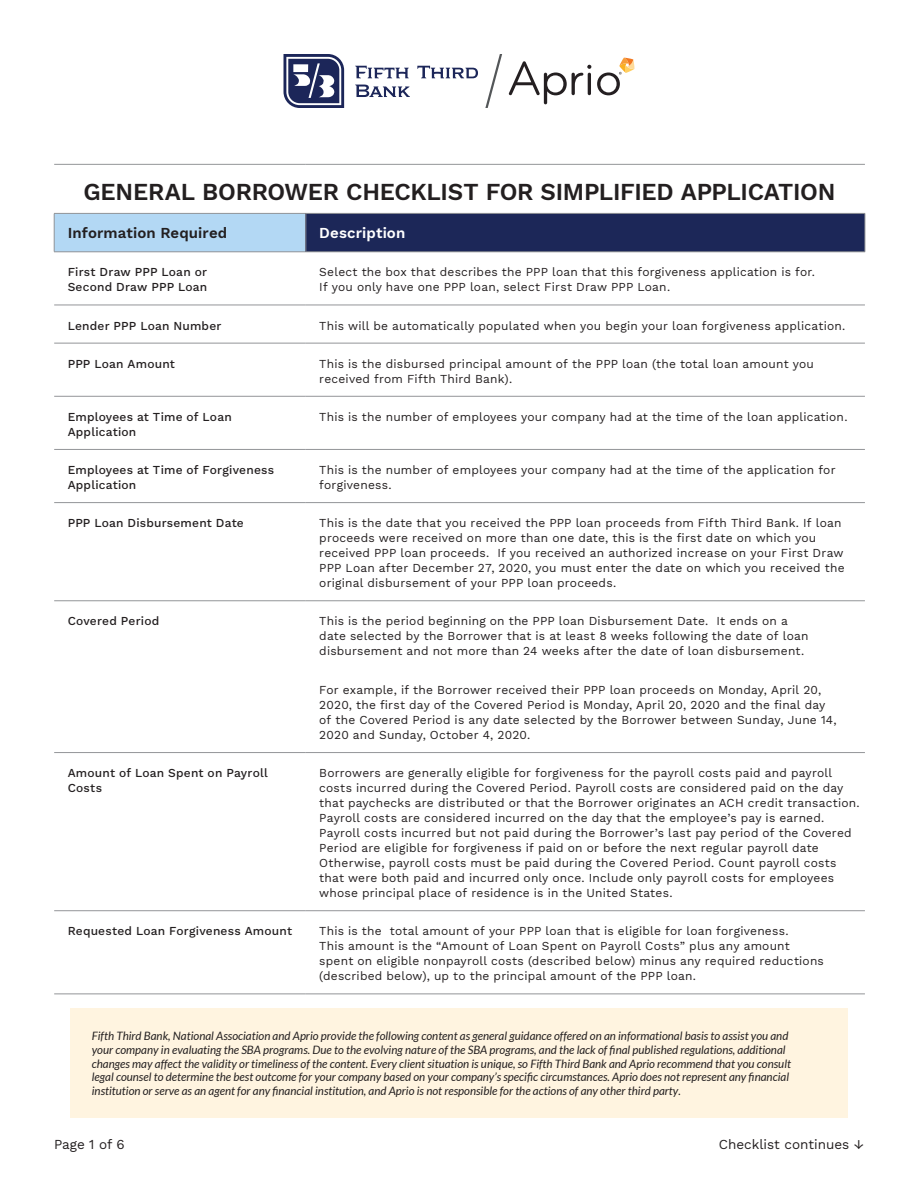
<style>
.page{position:relative;width:918px;height:1188px;background:#fff}
.page>*{position:absolute;margin:0;border:0;box-sizing:border-box;transform-origin:0 0}
.Table-Title{font:24px "Work Sans";letter-spacing:-.015em;color:#231f20}
.Header-paragrapgh{font:15px "Work Sans";letter-spacing:.005em;color:#231f20}
.Header-paragrapgh_2{font:15px "Work Sans";letter-spacing:.01em;color:#fff}
.t1{font:13.5px "Work Sans";color:#231f20}
.Checklist_paragraph{font:12px/15px "Work Sans";letter-spacing:.015em;color:#231f20}
.List-level-1-lower-a{font:12px/15px "Work Sans";letter-spacing:.015em;color:#231f20}
.List-level2-alpha{font:12px/15px "Work Sans";letter-spacing:.015em;color:#231f20}
.body-bold{font:12px/15px "Work Sans";letter-spacing:.015em;color:#231f20}
.t2{font:italic 11.55px/13.8px "Lato";color:#231f20}
</style>
<div class="page">
<svg style="left:509px;top:58px;width:125px;height:46px"></svg>
<svg style="left:485px;top:54px;width:17px;height:54px"></svg>
<svg style="left:284px;top:54px;width:60px;height:54px"></svg>
<svg style="left:355px;top:66px;width:54px;height:12px"></svg>
<svg style="left:417px;top:66px;width:61px;height:12px"></svg>
<svg style="left:355px;top:85px;width:55px;height:12px"></svg>
<div style="left:54px;top:213px;width:252px;height:39px;background:#b3d8f4"></div>
<div style="left:306px;top:213px;width:559px;height:39px;background:#1c2758"></div>
<hr style="left:54px;top:164px;width:252px;height:1px;background:#939598">
<hr style="left:306px;top:164px;width:559px;height:1px;background:#939598">
<hr style="left:54px;top:343px;width:252px;height:1px;background:#939598">
<hr style="left:306px;top:343px;width:559px;height:1px;background:#939598">
<hr style="left:54px;top:396px;width:252px;height:1px;background:#939598">
<hr style="left:306px;top:396px;width:559px;height:1px;background:#939598">
<hr style="left:54px;top:449px;width:252px;height:1px;background:#939598">
<hr style="left:306px;top:449px;width:559px;height:1px;background:#939598">
<hr style="left:54px;top:502px;width:252px;height:1px;background:#939598">
<hr style="left:306px;top:502px;width:559px;height:1px;background:#939598">
<hr style="left:54px;top:601px;width:252px;height:1px;background:#939598">
<hr style="left:306px;top:601px;width:559px;height:1px;background:#939598">
<hr style="left:54px;top:752px;width:252px;height:1px;background:#939598">
<hr style="left:306px;top:752px;width:559px;height:1px;background:#939598">
<hr style="left:54px;top:910px;width:252px;height:1px;background:#939598">
<hr style="left:306px;top:910px;width:559px;height:1px;background:#939598">
<hr style="left:54px;top:994px;width:252px;height:1px;background:#939598">
<hr style="left:306px;top:994px;width:559px;height:1px;background:#939598">
<hr style="left:306px;top:213px;width:559px;height:1px;background:#939598">
<hr style="left:865px;top:214px;width:1px;height:38px;background:#939598">
<hr style="left:306px;top:252px;width:559px;height:1px;background:#939598">
<hr style="left:306px;top:305px;width:559px;height:1px;background:#939598">
<hr style="left:54px;top:213px;width:252px;height:1px;background:#939598">
<hr style="left:54px;top:214px;width:1px;height:38px;background:#939598">
<hr style="left:306px;top:214px;width:1px;height:38px;background:#939598">
<hr style="left:54px;top:252px;width:252px;height:1px;background:#939598">
<hr style="left:54px;top:305px;width:252px;height:1px;background:#939598">
<div style="left:70px;top:1008px;width:778px;height:110px;background:#fff4e0"></div>
<p class="Table-Title" style="left:83px;top:174px;width:754px">GENERAL BORROWER CHECKLIST FOR SIMPLIFIED APPLICATION</p>
<p class="Header-paragrapgh" style="left:68px;top:222px;width:161px">Information Required</p>
<p class="Header-paragrapgh_2" style="left:319px;top:222px;width:88px">Description</p>
<p class="body-bold" style="left:68px;top:264px;width:141px">First Draw PPP Loan or<br>Second Draw PPP Loan</p>
<p class="Checklist_paragraph" style="left:319px;top:264px;width:497px">Select the box that describes the PPP loan that this forgiveness application is for.<br>If you only have one PPP loan, select First Draw PPP Loan.</p>
<p class="body-bold" style="left:68px;top:318px;width:155px">Lender PPP Loan Number</p>
<p class="Checklist_paragraph" style="left:319px;top:318px;width:528px">This will be automatically populated when you begin your loan forgiveness application.</p>
<p class="body-bold" style="left:68px;top:356px;width:109px">PPP Loan Amount</p>
<p class="Checklist_paragraph" style="left:319px;top:356px;width:496px">This is the disbursed principal amount of the PPP loan (the total loan amount you received from Fifth Third Bank).</p>
<p class="body-bold" style="left:68px;top:409px;width:166px">Employees at Time of Loan<br>Application</p>
<p class="Checklist_paragraph" style="left:319px;top:409px;width:530px">This is the number of employees your company had at the time of the loan application.</p>
<p class="body-bold" style="left:68px;top:462px;width:208px">Employees at Time of Forgiveness<br>Application</p>
<p class="Checklist_paragraph" style="left:319px;top:462px;width:518px">This is the number of employees your company had at the time of the application for forgiveness.</p>
<p class="body-bold" style="left:68px;top:515px;width:178px">PPP Loan Disbursement Date</p>
<p class="Checklist_paragraph" style="left:319px;top:515px;width:527px">This is the date that you received the PPP loan proceeds from Fifth Third Bank. If loan proceeds were received on more than one date, this is the first date on which you received PPP loan proceeds. If you received an authorized increase on your First Draw PPP Loan after December 27, 2020, you must enter the date on which you received the original disbursement of your PPP loan proceeds.</p>
<p class="body-bold" style="left:68px;top:613px;width:93px">Covered Period</p>
<p class="List-level-1-lower-a" style="left:319px;top:613px;width:491px">This is the period beginning on the PPP loan Disbursement Date. It ends on a date selected by the Borrower that is at least 8 weeks following the date of loan disbursement and not more than 24 weeks after the date of loan disbursement.</p>
<p class="List-level-1-lower-a" style="left:319px;top:682px;width:519px">For example, if the Borrower received their PPP loan proceeds on Monday, April 20, 2020, the first day of the Covered Period is Monday, April 20, 2020 and the final day of the Covered Period is any date selected by the Borrower between Sunday, June 14, 2020 and Sunday, October 4, 2020.</p>
<p class="body-bold" style="left:68px;top:765px;width:202px">Amount of Loan Spent on Payroll<br>Costs</p>
<p class="Checklist_paragraph" style="left:319px;top:765px;width:542px">Borrowers are generally eligible for forgiveness for the payroll costs paid and payroll costs incurred during the Covered Period. Payroll costs are considered paid on the day that paychecks are distributed or that the Borrower originates an ACH credit transaction.<br>Payroll costs are considered incurred on the day that the employee’s pay is earned.<br>Payroll costs incurred but not paid during the Borrower’s last pay period of the Covered Period are eligible for forgiveness if paid on or before the next regular payroll date Otherwise, payroll costs must be paid during the Covered Period. Count payroll costs that were both paid and incurred only once. Include only payroll costs for employees whose principal place of residence is in the United States.</p>
<p class="body-bold" style="left:68px;top:923px;width:226px">Requested Loan Forgiveness Amount</p>
<p class="List-level2-alpha" style="left:319px;top:923px;width:506px">This is the total amount of your PPP loan that is eligible for loan forgiveness.<br>This amount is the “Amount of Loan Spent on Payroll Costs” plus any amount spent on eligible nonpayroll costs (described below) minus any required reductions (described below), up to the principal amount of the PPP loan.</p>
<p class="t2" style="left:92px;top:1029px;width:701px">Fifth Third Bank, National Association and Aprio provide the following content as general guidance offered on an informational basis to assist you and your company in evaluating the SBA programs. Due to the evolving nature of the SBA programs, and the lack of final published regulations, additional changes may affect the validity or timeliness of the content. Every client situation is unique, so Fifth Third Bank and Aprio recommend that you consult legal counsel to determine the best outcome for your company based on your company’s specific circumstances. Aprio does not represent any financial institution or serve as an agent for any financial institution, and Aprio is not responsible for the actions of any other third party.</p>
<p class="t1" style="left:54px;top:1134px;width:72px">Page 1 of 6</p>
<p class="t1" style="left:719px;top:1134px;width:147px">Checklist continues ↓</p>
</div>
